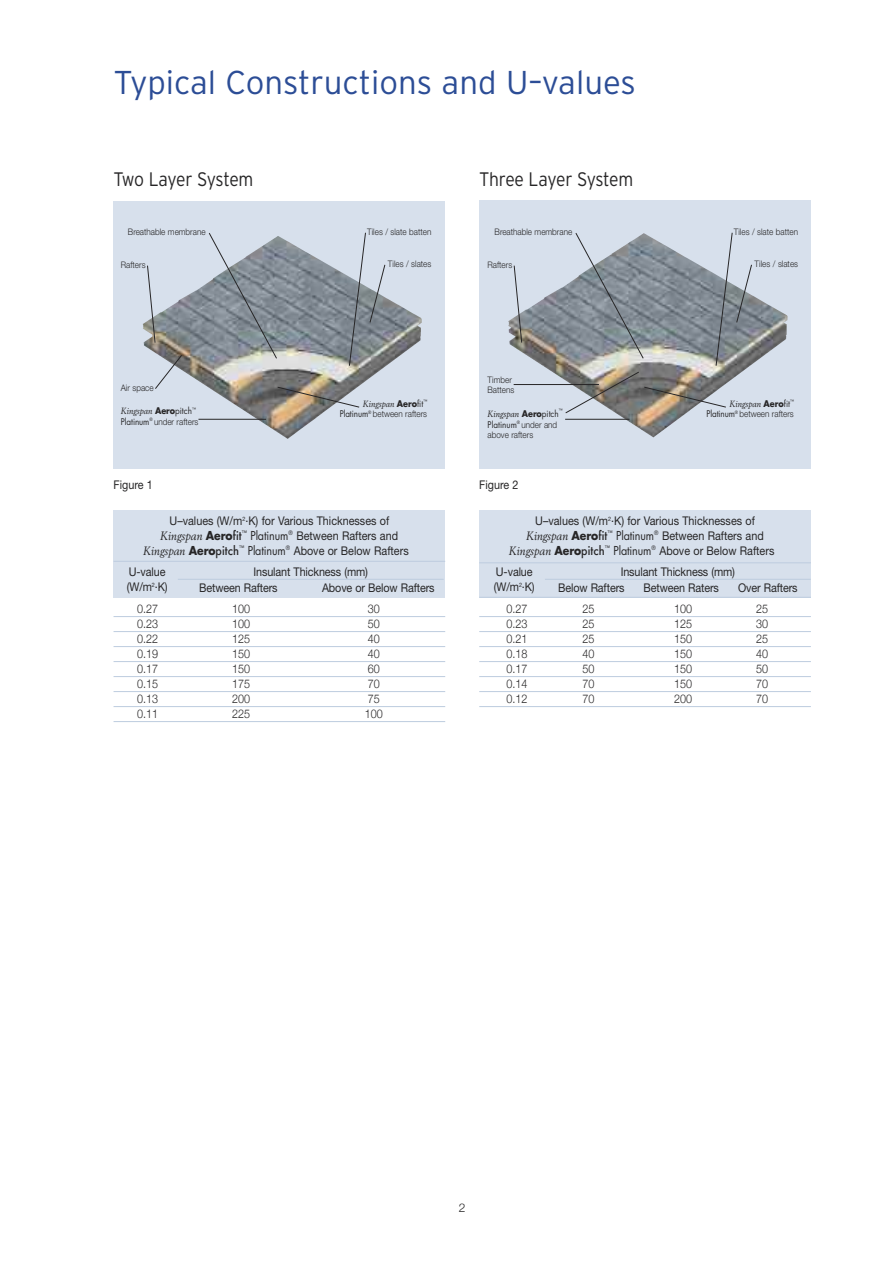
<style>
.page{position:relative;width:893px;height:1263px;background:#fff}
.page>*{position:absolute;margin:0;border:0;box-sizing:border-box;transform-origin:0 0}
.t1{font:300 33px "Interstate";color:#2c4d96}
.t2{font:300 19.5px "Interstate";letter-spacing:-.03em;color:#272627;scale:.9 1}
.t3{font:12px/15px "Helvetica Neue";color:#272627;scale:.9 1}
.t4{font:300 12px "Helvetica Neue";color:#272627;scale:.9 1}
.t5{font:300 12px "Helvetica Neue";color:#272627}
.t6{font:300 9px/10.5px "Helvetica Neue";color:#272627;scale:.9 1}
.t7{font:italic 9px "Berling";color:#272627;scale:.9 1}
.t8{font:9px "Futura";color:#272627;scale:.9 1}
.t9{font:4.5px "Futura";color:#272627;scale:.9 1}
.s1{font-family:"Futura";font-weight:700;font-style:normal}
.s2{font-family:"Futura";font-style:normal}
.s3{font-family:"Futura";font-weight:400}
.s4{font-family:"Helvetica Neue";font-weight:300}
.s5{font-family:"Berling";font-style:italic}
.s6{font-family:"Futura";font-weight:700}
.s7{font-family:"Futura";font-weight:500}
.s8{font-family:"Futura"}
</style>
<div class="page">
<div style="left:114px;top:510px;width:331px;height:88px;background:#d7e0ec"></div>
<hr style="left:114px;top:561px;width:331px;height:1px;background:#bdccdf">
<hr style="left:114px;top:616px;width:331px;height:1px;background:#bdccdf">
<hr style="left:114px;top:631px;width:331px;height:1px;background:#bdccdf">
<hr style="left:114px;top:646px;width:331px;height:1px;background:#bdccdf">
<hr style="left:114px;top:661px;width:331px;height:1px;background:#bdccdf">
<hr style="left:114px;top:676px;width:331px;height:1px;background:#bdccdf">
<hr style="left:114px;top:691px;width:331px;height:1px;background:#bdccdf">
<hr style="left:114px;top:706px;width:331px;height:1px;background:#bdccdf">
<hr style="left:114px;top:721px;width:331px;height:1px;background:#bdccdf">
<div style="left:479px;top:510px;width:332px;height:88px;background:#d7e0ec"></div>
<hr style="left:479px;top:562px;width:332px;height:1px;background:#bdccdf">
<hr style="left:479px;top:597px;width:332px;height:1px;background:#bdccdf">
<hr style="left:479px;top:616px;width:332px;height:1px;background:#bdccdf">
<hr style="left:479px;top:631px;width:332px;height:1px;background:#bdccdf">
<hr style="left:479px;top:646px;width:332px;height:1px;background:#bdccdf">
<hr style="left:479px;top:661px;width:332px;height:1px;background:#bdccdf">
<hr style="left:479px;top:676px;width:332px;height:1px;background:#bdccdf">
<hr style="left:479px;top:691px;width:332px;height:1px;background:#bdccdf">
<hr style="left:479px;top:706px;width:332px;height:1px;background:#bdccdf">
<hr style="left:545px;top:579px;width:266px;height:1px;background:#bdccdf">
<hr style="left:178px;top:579px;width:266px;height:1px;background:#bdccdf">
<svg style="left:114px;top:201px;width:331px;height:268px;background:#c4cbd4"></svg>
<img style="left:143px;top:268px;width:66px;height:74px">
<div style="left:479px;top:200px;width:332px;height:269px;background:#d7e0ec"></div>
<img style="left:653px;top:315px;width:135px;height:122px">
<hr style="left:198px;top:419px;width:68px;height:1px;background:#272627">
<svg style="left:277px;top:387px;width:83px;height:21px;background:#999187"></svg>
<svg style="left:209px;top:232px;width:68px;height:127px;background:#959ea6"></svg>
<svg style="left:349px;top:232px;width:36px;height:134px;background:#9ea6ae"></svg>
<svg style="left:147px;top:265px;width:9px;height:78px"></svg>
<svg style="left:155px;top:355px;width:27px;height:34px"></svg>
<hr style="left:565px;top:419px;width:64px;height:1px;background:#272627">
<svg style="left:514px;top:265px;width:8px;height:78px"></svg>
<svg style="left:565px;top:232px;width:187px;height:181px"></svg>
<hr style="left:514px;top:384px;width:85px;height:1px;background:#272627">
<h1 class="t1" style="left:114px;top:64px;width:524px">Typical Constructions and U–values</h1>
<h2 class="t2" style="left:114px;top:168px;width:157px">Two Layer System</h2>
<h2 class="t2" style="left:479px;top:168px;width:173px">Three Layer System</h2>
<p class="t6" style="left:128px;top:227px;width:88px">Breathable membrane</p>
<p class="t6" style="left:367px;top:227px;width:73px">Tiles / slate batten</p>
<p class="t6" style="left:388px;top:259px;width:50px">Tiles / slates</p>
<p class="t6" style="left:121px;top:260px;width:29px">Rafters</p>
<p class="t6" style="left:495px;top:227px;width:88px">Breathable membrane</p>
<p class="t6" style="left:734px;top:227px;width:73px">Tiles / slate batten</p>
<p class="t6" style="left:755px;top:259px;width:50px">Tiles / slates</p>
<p class="t6" style="left:488px;top:260px;width:29px">Rafters</p>
<p class="t6" style="left:121px;top:384px;width:38px">Air space</p>
<p class="t6" style="left:488px;top:375px;width:31px">Timber<br>Battens</p>
<p class="t7" style="left:121px;top:407px;width:85px">Kingspan <span class="s1">Aero</span><span class="s2">pitch</span><sup>™</sup></p>
<p class="t6" style="left:121px;top:417px;width:88px"><span class="s3">Platinum</span><sup>®</sup> under rafters</p>
<p class="t7" style="left:363px;top:400px;width:73px">Kingspan <span class="s1">Aero</span><span class="s2">fit</span><sup>™</sup></p>
<p class="t6" style="left:340px;top:410px;width:99px"><span class="s3">Platinum</span><sup>®</sup> between rafters</p>
<p class="t7" style="left:488px;top:410px;width:81px">Kingspan <span class="s1">Aero</span><span class="s2">pitch</span></p>
<p class="t9" style="left:559px;top:408px;width:6px">™</p>
<p class="t8" style="left:488px;top:420px;width:79px">Platinum<sup>®</sup> <span class="s4">under and</span></p>
<p class="t6" style="left:488px;top:430px;width:52px">above rafters</p>
<p class="t7" style="left:729px;top:400px;width:73px">Kingspan <span class="s1">Aero</span><span class="s2">fit</span><sup>™</sup></p>
<p class="t6" style="left:706px;top:410px;width:99px"><span class="s3">Platinum</span><sup>®</sup> between rafters</p>
<p class="t3" style="left:114px;top:478px;width:45px">Figure 1</p>
<p class="t3" style="left:479px;top:478px;width:45px">Figure 2</p>
<p class="t3" style="left:143px;top:514px;width:296px;text-align:center">U–values (W/m<sup>2</sup>.K) for Various Thicknesses of<br><span class="s5">Kingspan</span> <span class="s6">Aero</span><span class="s7">fit</span><sup>™</sup> <span class="s8">Platinum</span><sup>®</sup> Between Rafters and<br><span class="s5">Kingspan</span> <span class="s6">Aero</span><span class="s7">pitch</span><sup>™</sup> <span class="s8">Platinum</span><sup>®</sup> Above or Below Rafters</p>
<p class="t3" style="left:509px;top:514px;width:296px;text-align:center">U–values (W/m<sup>2</sup>.K) for Various Thicknesses of<br><span class="s5">Kingspan</span> <span class="s6">Aero</span><span class="s7">fit</span><sup>™</sup> <span class="s8">Platinum</span><sup>®</sup> Between Rafters and<br><span class="s5">Kingspan</span> <span class="s6">Aero</span><span class="s7">pitch</span><sup>™</sup> <span class="s8">Platinum</span><sup>®</sup> Above or Below Rafters</p>
<p class="t3" style="left:127px;top:565px;width:47px">U-value (W/m<sup>2</sup>.K)</p>
<p class="t3" style="left:199px;top:565px;width:189px;line-height:15.9px;text-indent:54px">Insulant Thickness (mm)<br>Between Rafters</p>
<p class="t3" style="left:322px;top:582px;width:127px">Above or Below Rafters</p>
<p class="t3" style="left:494px;top:565px;width:47px">U-value (W/m<sup>2</sup>.K)</p>
<p class="t3" style="left:558px;top:565px;width:198px;line-height:15.9px;text-indent:63px">Insulant Thickness (mm)<br>Below Rafters</p>
<p class="t3" style="left:643px;top:582px;width:85px">Between Raters</p>
<p class="t3" style="left:738px;top:582px;width:68px">Over Rafters</p>
<p class="t4" style="left:137px;top:601px;width:25px">0.27</p>
<p class="t4" style="left:232px;top:601px;width:22px">100</p>
<p class="t4" style="left:368px;top:601px;width:15px">30</p>
<p class="t4" style="left:137px;top:616px;width:25px">0.23</p>
<p class="t4" style="left:232px;top:616px;width:22px">100</p>
<p class="t4" style="left:368px;top:616px;width:15px">50</p>
<p class="t4" style="left:137px;top:631px;width:25px">0.22</p>
<p class="t4" style="left:232px;top:631px;width:22px">125</p>
<p class="t4" style="left:368px;top:631px;width:15px">40</p>
<p class="t4" style="left:137px;top:646px;width:25px">0.19</p>
<p class="t4" style="left:232px;top:646px;width:22px">150</p>
<p class="t4" style="left:368px;top:646px;width:15px">40</p>
<p class="t4" style="left:137px;top:661px;width:25px">0.17</p>
<p class="t4" style="left:232px;top:661px;width:22px">150</p>
<p class="t4" style="left:368px;top:661px;width:15px">60</p>
<p class="t4" style="left:137px;top:676px;width:25px">0.15</p>
<p class="t4" style="left:232px;top:676px;width:22px">175</p>
<p class="t4" style="left:368px;top:676px;width:15px">70</p>
<p class="t4" style="left:137px;top:691px;width:25px">0.13</p>
<p class="t4" style="left:232px;top:691px;width:22px">200</p>
<p class="t4" style="left:368px;top:691px;width:15px">75</p>
<p class="t4" style="left:137px;top:706px;width:25px">0.11</p>
<p class="t4" style="left:232px;top:706px;width:22px">225</p>
<p class="t4" style="left:365px;top:706px;width:22px">100</p>
<p class="t4" style="left:506px;top:601px;width:25px">0.27</p>
<p class="t4" style="left:582px;top:601px;width:15px">25</p>
<p class="t4" style="left:674px;top:601px;width:22px">100</p>
<p class="t4" style="left:756px;top:601px;width:15px">25</p>
<p class="t4" style="left:506px;top:616px;width:25px">0.23</p>
<p class="t4" style="left:582px;top:616px;width:15px">25</p>
<p class="t4" style="left:674px;top:616px;width:22px">125</p>
<p class="t4" style="left:756px;top:616px;width:15px">30</p>
<p class="t4" style="left:506px;top:631px;width:25px">0.21</p>
<p class="t4" style="left:582px;top:631px;width:15px">25</p>
<p class="t4" style="left:674px;top:631px;width:22px">150</p>
<p class="t4" style="left:756px;top:631px;width:15px">25</p>
<p class="t4" style="left:506px;top:646px;width:25px">0.18</p>
<p class="t4" style="left:582px;top:646px;width:15px">40</p>
<p class="t4" style="left:674px;top:646px;width:22px">150</p>
<p class="t4" style="left:756px;top:646px;width:15px">40</p>
<p class="t4" style="left:506px;top:661px;width:25px">0.17</p>
<p class="t4" style="left:582px;top:661px;width:15px">50</p>
<p class="t4" style="left:674px;top:661px;width:22px">150</p>
<p class="t4" style="left:756px;top:661px;width:15px">50</p>
<p class="t4" style="left:506px;top:676px;width:25px">0.14</p>
<p class="t4" style="left:582px;top:676px;width:15px">70</p>
<p class="t4" style="left:674px;top:676px;width:22px">150</p>
<p class="t4" style="left:756px;top:676px;width:15px">70</p>
<p class="t4" style="left:506px;top:691px;width:25px">0.12</p>
<p class="t4" style="left:582px;top:691px;width:15px">70</p>
<p class="t4" style="left:674px;top:691px;width:22px">200</p>
<p class="t4" style="left:756px;top:691px;width:15px">70</p>
<p class="t5" style="left:459px;top:1201px;width:8px">2</p>
</div>
